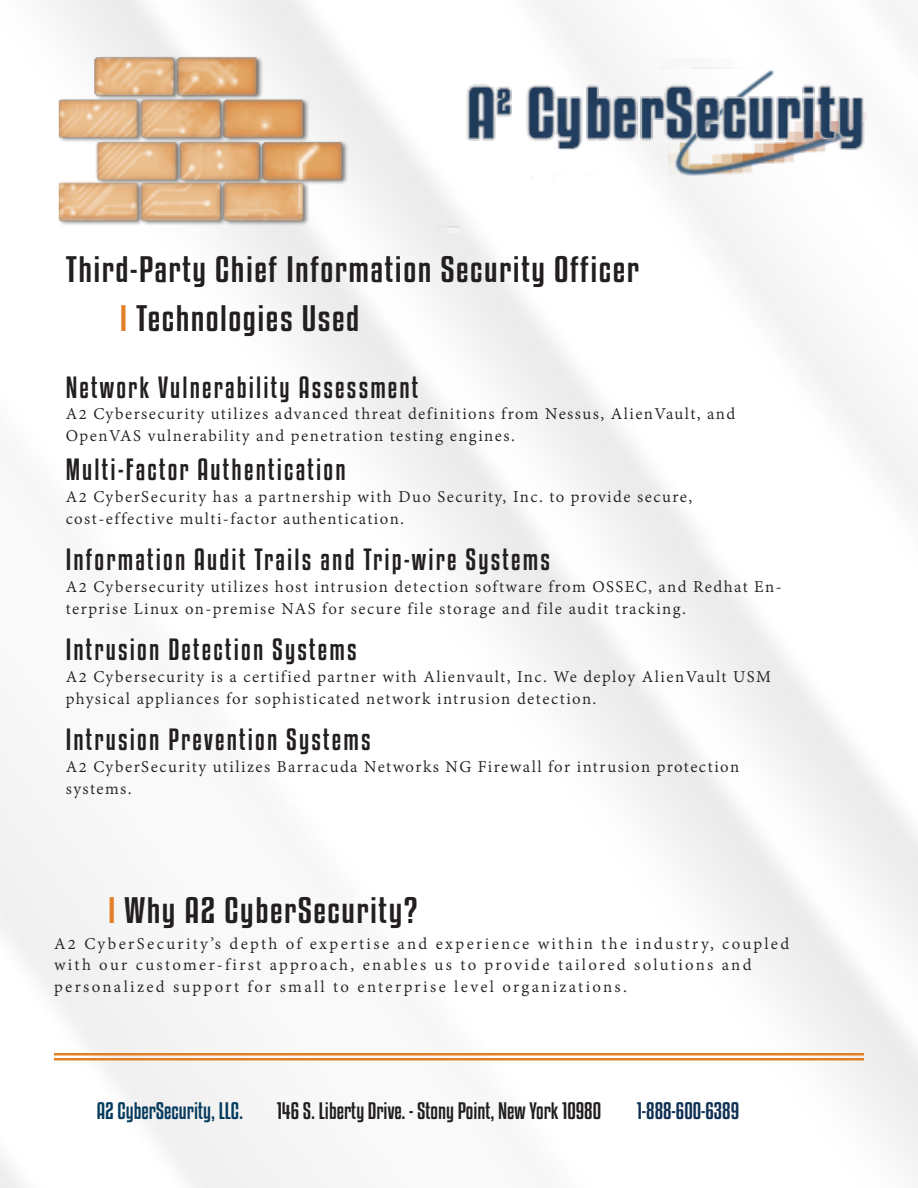
<style>
.page{position:relative;width:918px;height:1188px;background:#fff}
.page>*{position:absolute;margin:0;border:0;box-sizing:border-box;transform-origin:0 0}
.t1{font:32.4px "Kenyan Coffee Rg";letter-spacing:.04em;color:#231f20;scale:1.11 1}
.t2{font:27px "Kenyan Coffee Rg";letter-spacing:.08em;color:#231f20}
.t3{font:21px "Kenyan Coffee Rg";color:#231f20}
.t4{font:21px "Kenyan Coffee Rg";color:#063b5d}
.t5{font:21px "Kenyan Coffee Rg";color:#0f3054}
.t6{font:18px/21.6px "Adobe Devanagari";letter-spacing:.08em;color:#231f20}
.t7{font:18px/21.6px "Adobe Devanagari";letter-spacing:.13em;color:#231f20}
.s1{color:#e27f26}
</style>
<div class="page">
<img style="left:54px;top:54px;width:864px;height:178px">
<hr style="left:54px;top:1053px;width:810px;height:2px;background:#e27f26">
<hr style="left:54px;top:1058px;width:810px;height:3px;background:#e27f26">
<p class="t1" style="left:66px;top:250px;width:518px">Third-Party Chief Information Security Officer</p>
<p class="t1" style="left:120px;top:299px;width:217px"><span class="s1">I</span> Technologies Used</p>
<p class="t2" style="left:66px;top:371px;width:354px">Network Vulnerability Assessment</p>
<p class="t6" style="left:66px;top:405px;width:671px">A2 Cybersecurity utilizes advanced threat definitions from Nessus, AlienVault, and</p>
<p class="t6" style="left:66px;top:426px;width:451px">OpenVAS vulnerability and penetration testing engines.</p>
<p class="t2" style="left:66px;top:454px;width:281px">Multi-Factor Authentication</p>
<p class="t6" style="left:66px;top:487px;width:628px">A2 CyberSecurity has a partnership with Duo Security, Inc. to provide secure,</p>
<p class="t6" style="left:66px;top:509px;width:340px">cost-effective multi-factor authentication.</p>
<p class="t2" style="left:66px;top:544px;width:486px">Information Audit Trails and Trip-wire Systems</p>
<p class="t6" style="left:66px;top:577px;width:718px">A2 Cybersecurity utilizes host intrusion detection software from OSSEC, and Redhat En&shy;terprise Linux on-premise NAS for secure file storage and file audit tracking.</p>
<p class="t2" style="left:66px;top:634px;width:293px">Intrusion Detection Systems</p>
<p class="t6" style="left:66px;top:667px;width:707px">A2 Cybersecurity is a certified partner with Alienvault, Inc. We deploy AlienVault USM physical appliances for sophisticated network intrusion detection.</p>
<p class="t2" style="left:66px;top:724px;width:307px">Intrusion Prevention Systems</p>
<p class="t6" style="left:66px;top:757px;width:675px">A2 CyberSecurity utilizes Barracuda Networks NG Firewall for intrusion protection</p>
<p class="t6" style="left:66px;top:779px;width:68px">systems.</p>
<p class="t1" style="left:108px;top:891px;width:281px"><span class="s1">I</span> Why A2 CyberSecurity?</p>
<p class="t7" style="left:54px;top:934px;width:737px">A2 CyberSecurity’s depth of expertise and experience within the industry, coupled with our customer-first approach, enables us to provide tailored solutions and</p>
<p class="t7" style="left:54px;top:977px;width:575px">personalized support for small to enterprise level organizations.</p>
<p class="t4" style="left:97px;top:1098px;width:148px">A2 CyberSecurity, LLC.</p>
<p class="t3" style="left:277px;top:1098px;width:326px">146 S. Liberty Drive. - Stony Point, New York 10980</p>
<p class="t5" style="left:637px;top:1098px;width:104px">1-888-600-6389</p>
</div>
